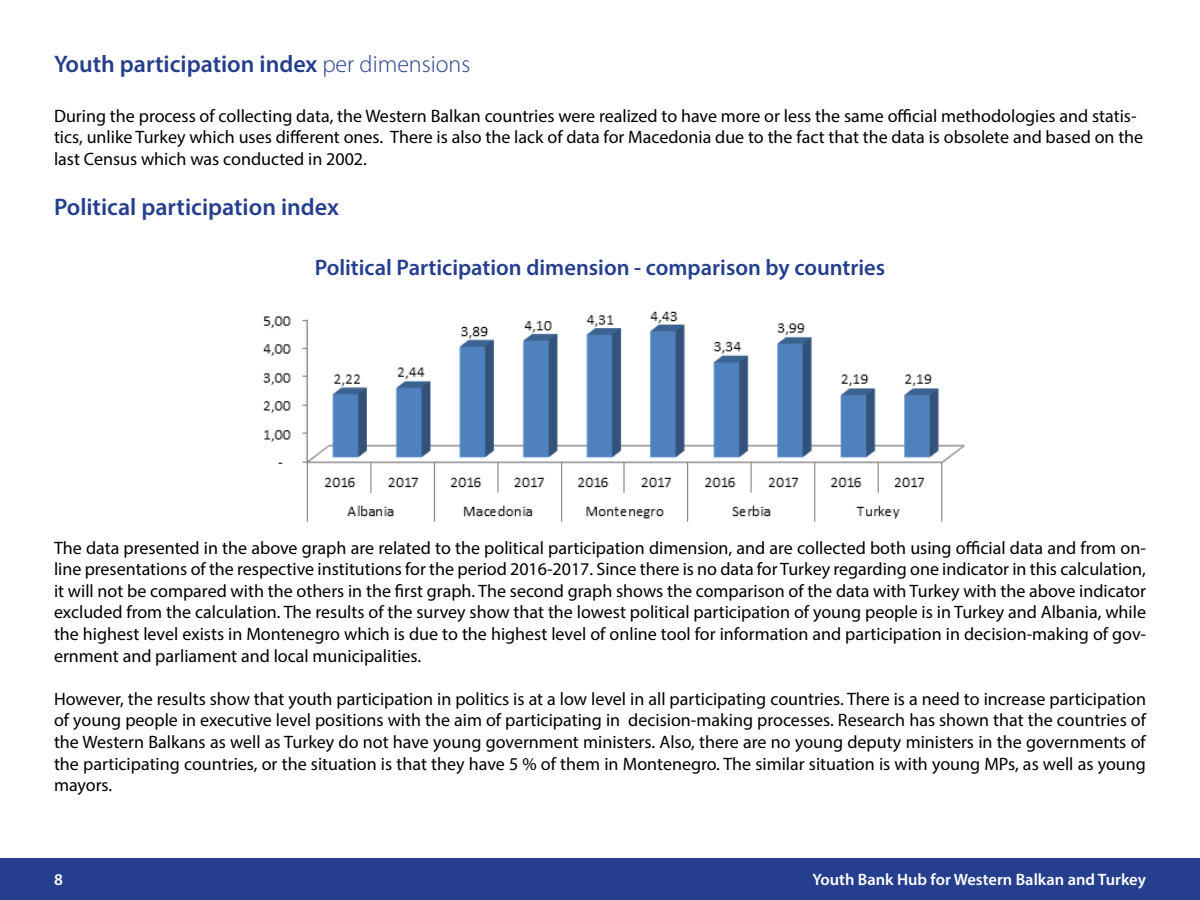
<style>
.page{position:relative;width:1200px;height:900px;background:#fff}
.page>*{position:absolute;margin:0;border:0;box-sizing:border-box;transform-origin:0 0}
.t1{font:600 24px "Myriad Pro";color:#253f8e}
.t2{font:600 22.5px "Myriad Pro";color:#253f8e}
.t3{font:18px/21.6px "Myriad Pro";color:#000;text-align:justify}
.t4{font:600 16.5px "Myriad Pro";color:#fff}
.s1{font-weight:300}
</style>
<div class="page">
<div style="left:0;top:858px;width:1200px;height:42px;background:#253f8e"></div>
<img style="left:262px;top:311px;width:703px;height:211px">
<h1 class="t1" style="left:54px;top:49px;width:418px">Youth participation index <span class="s1">per dimensions</span></h1>
<p class="t3" style="left:54px;top:104px;width:1091px;text-align:left">During the process of collecting data, the Western Balkan countries were realized to have more or less the same official methodologies and statis&shy;tics, unlike Turkey which uses different ones. There is also the lack of data for Macedonia due to the fact that the data is obsolete and based on the last Census which was conducted in 2002.</p>
<h1 class="t1" style="left:54px;top:191px;width:286px">Political participation index</h1>
<p class="t2" style="left:315px;top:253px;width:572px">Political Participation dimension - comparison by countries</p>
<p class="t3" style="left:54px;top:536px;width:1094px">The data presented in the above graph are related to the political participation dimension, and are collected both using official data and from on&shy;line presentations of the respective institutions for the period 2016-2017. Since there is no data for Turkey regarding one indicator in this calculation, it will not be compared with the others in the first graph. The second graph shows the comparison of the data with Turkey with the above indicator excluded from the calculation. The results of the survey show that the lowest political participation of young people is in Turkey and Albania, while the highest level exists in Montenegro which is due to the highest level of online tool for information and participation in decision-making of gov&shy;ernment and parliament and local municipalities.</p>
<p class="t3" style="left:54px;top:688px;width:1094px">However, the results show that youth participation in politics is at a low level in all participating countries. There is a need to increase participation of young people in executive level positions with the aim of participating in decision-making processes. Research has shown that the countries of the Western Balkans as well as Turkey do not have young government ministers. Also, there are no young deputy ministers in the governments of the participating countries, or the situation is that they have 5 % of them in Montenegro. The similar situation is with young MPs, as well as young mayors.</p>
<p class="t4" style="left:54px;top:869px;width:10px">8</p>
<p class="t4" style="left:813px;top:869px;width:335px">Youth Bank Hub for Western Balkan and Turkey</p>
</div>
